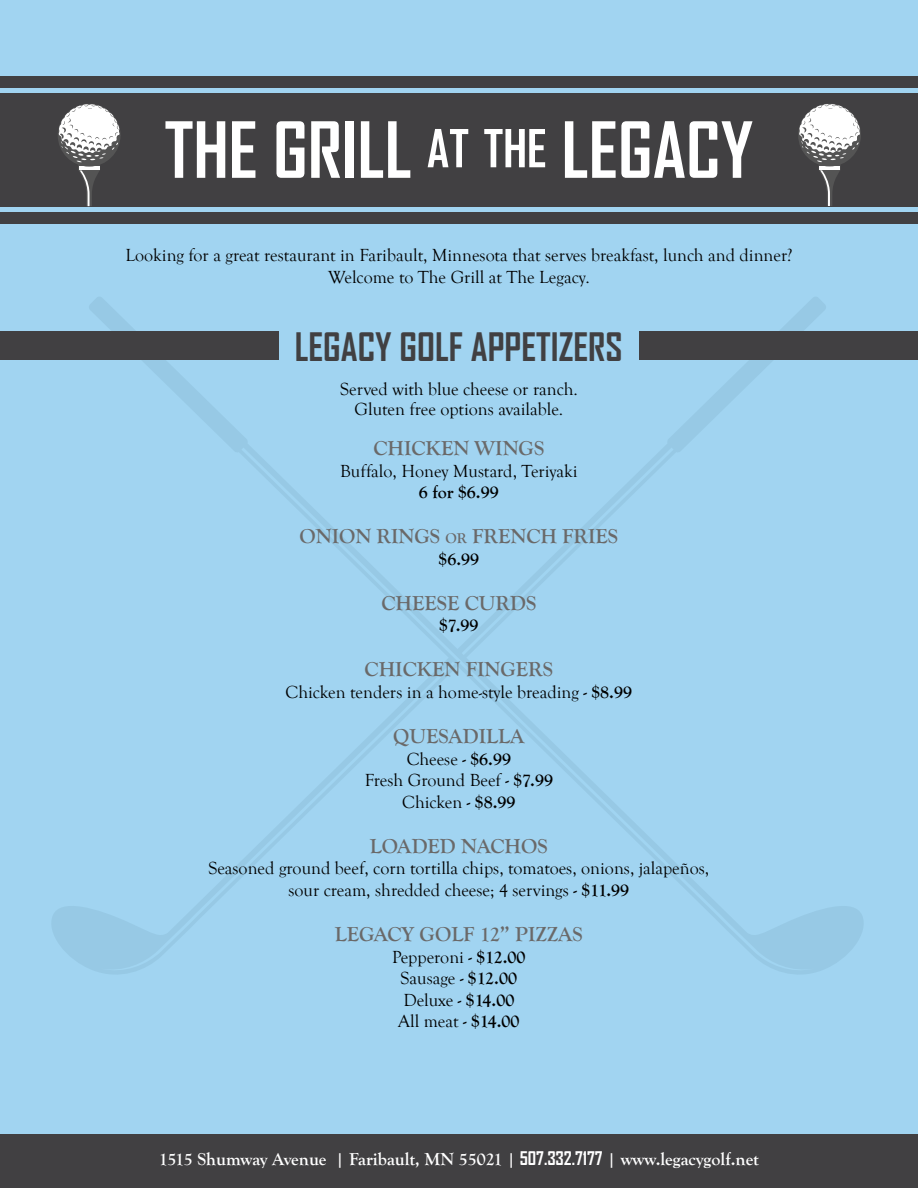
<style>
.page{position:relative;width:918px;height:1188px;background:#a1d4f1}
.page>*{position:absolute;margin:0;border:0;box-sizing:border-box;transform-origin:0 0}
.t1{font:700 73.95px "Agency FB";color:#fff}
.t2{font:700 37.5px "Agency FB";color:#414042}
.t3{font:700 21px "Goudy Old Style T";color:#6a6969}
.t4{font:18px/21.6px "Goudy Old Style T";color:#000;text-align:center}
.t5{font:700 18px "Goudy Old Style T";color:#fff}
.t6{font:700 18px "Goudy Old Style T";color:#000}
.s1{font-size:50.1px}
.s2{font-size:14.7px}
.s3{font-weight:700}
.s4{font-family:"Agency FB"}
</style>
<div class="page">
<svg style="left:88px;top:297px;width:777px;height:677px"></svg>
<svg style="left:241px;top:448px;width:573px;height:526px"></svg>
<div style="left:0;top:332px;width:279px;height:28px;background:#414042"></div>
<div style="left:639px;top:332px;width:279px;height:28px;background:#414042"></div>
<div style="left:0;top:93px;width:918px;height:113px;background:#414042"></div>
<div style="left:0;top:76px;width:918px;height:11px;background:#414042"></div>
<div style="left:0;top:212px;width:918px;height:11px;background:#414042"></div>
<svg style="left:58px;top:104px;width:63px;height:102px"></svg>
<svg style="left:799px;top:104px;width:62px;height:102px"></svg>
<div style="left:0;top:1134px;width:918px;height:54px;background:#414042"></div>
<h1 class="t1" style="left:165px;top:104px;width:590px">THE GRILL <span class="s1">at the</span> LEGACY</h1>
<p class="t4" style="left:125px;top:245px;width:669px">Looking for a great restaurant in Faribault, Minnesota that serves breakfast, lunch and dinner?<br>Welcome to The Grill at The Legacy.</p>
<h2 class="t2" style="left:295px;top:324px;width:329px">LEGACY GOLF APPETIZERS</h2>
<p class="t4" style="left:340px;top:380px;width:239px;line-height:19.5px">Served with blue cheese or ranch.<br>Gluten free options available.</p>
<p class="t3" style="left:373px;top:436px;width:173px">CHICKEN WINGS</p>
<p class="t4" style="left:340px;top:460px;width:239px">Buffalo, Honey Mustard, Teriyaki</p>
<p class="t6" style="left:419px;top:482px;width:81px">6 for $6.99</p>
<p class="t3" style="left:300px;top:525px;width:320px">ONION RINGS <span class="s2">or</span> FRENCH FRIES</p>
<p class="t6" style="left:439px;top:549px;width:42px">$6.99</p>
<p class="t3" style="left:381px;top:591px;width:157px">CHEESE CURDS</p>
<p class="t6" style="left:439px;top:615px;width:41px">$7.99</p>
<p class="t3" style="left:365px;top:658px;width:190px">CHICKEN FINGERS</p>
<p class="t4" style="left:286px;top:682px;width:348px">Chicken tenders in a home-style breading <span class="s3">- $8.99</span></p>
<p class="t3" style="left:393px;top:724px;width:133px">QUESADILLA</p>
<p class="t4" style="left:365px;top:748px;width:190px">Cheese <span class="s3">- $6.99<br></span>Fresh Ground Beef <span class="s3">- $7.99<br></span>Chicken <span class="s3">- $8.99</span></p>
<p class="t3" style="left:370px;top:834px;width:179px">LOADED NACHOS</p>
<p class="t4" style="left:208px;top:858px;width:502px">Seasoned ground beef, corn tortilla chips, tomatoes, onions, jalapeños, sour cream, shredded cheese; 4 servings <span class="s3">- $11.99</span></p>
<p class="t3" style="left:335px;top:922px;width:249px">LEGACY GOLF 12” PIZZAS</p>
<p class="t4" style="left:392px;top:946px;width:135px">Pepperoni <span class="s3">- $12.00<br></span>Sausage <span class="s3">- $12.00<br></span>Deluxe <span class="s3">- $14.00<br></span>All meat <span class="s3">- $14.00</span></p>
<p class="t5" style="left:159px;top:1149px;width:602px">1515 Shumway Avenue | Faribault, MN 55021 | <span class="s4">507.332.7177</span> | www.legacygolf.net</p>
</div>
